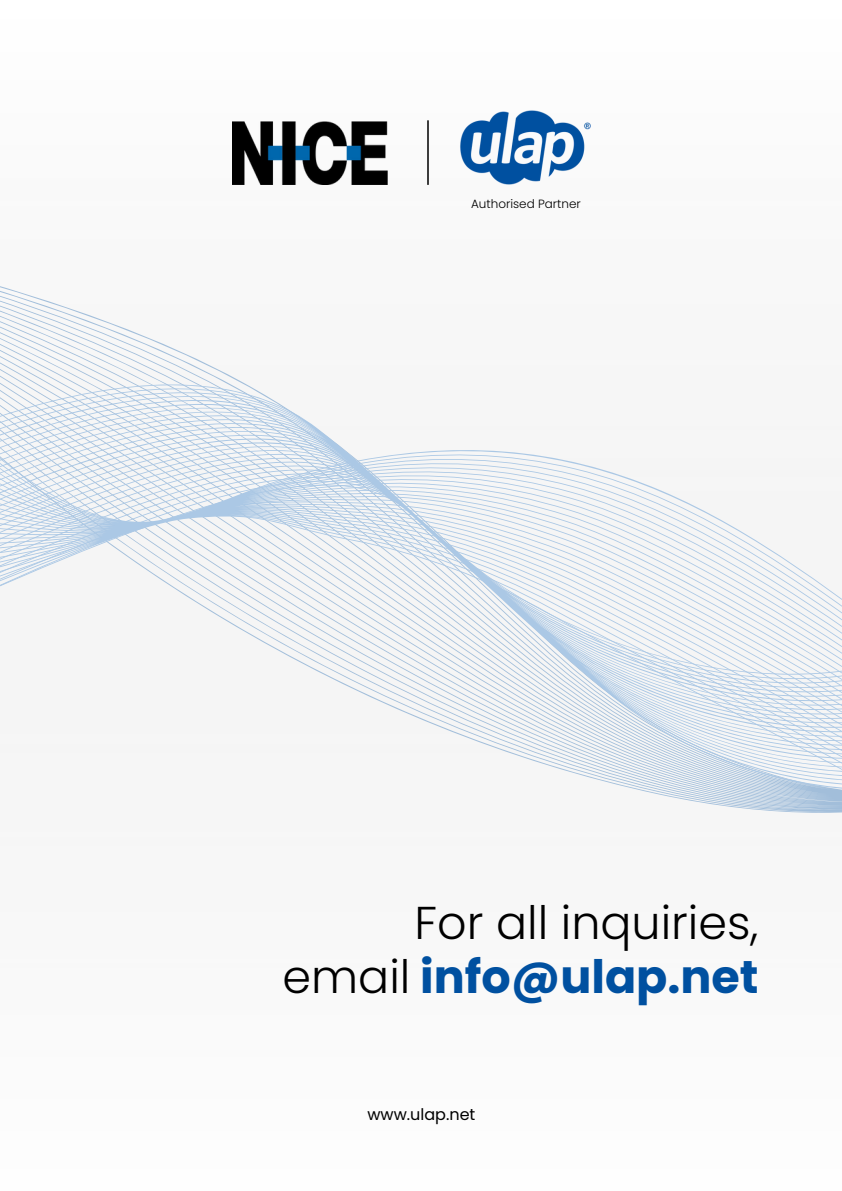
<style>
.page{position:relative;width:842px;height:1191px;background:#f9f9f9}
.page>*{position:absolute;margin:0;border:0;box-sizing:border-box;transform-origin:0 0}
.t1{font:700 46px "Poppins";color:#0050a0}
.t2{font:300 46px "Poppins";color:#000}
.t3{font:16px "Poppins";color:#000}
.t4{font:300 12px "Poppins";color:#000}
.s1{font-weight:300;color:#000}
</style>
<div class="page">
<img style="left:460px;top:110px;width:131px;height:75px">
<img style="left:232px;top:121px;width:156px;height:64px">
<hr style="left:427px;top:120px;width:1px;height:65px;background:#000">
<svg style="left:0;top:286px;width:223px;height:86px"></svg>
<svg style="left:0;top:372px;width:268px;height:25px"></svg>
<svg style="left:0;top:397px;width:842px;height:416px"></svg>
<p class="t4" style="left:471px;top:196px;width:111px">Authorised Partner</p>
<p class="t2" style="left:414px;top:891px;width:345px">For all inquiries,</p>
<p class="t1" style="left:282px;top:945px;width:477px"><span class="s1">email</span> info@ulap.net</p>
<p class="t3" style="left:367px;top:1103px;width:109px">www.ulap.net</p>
</div>
